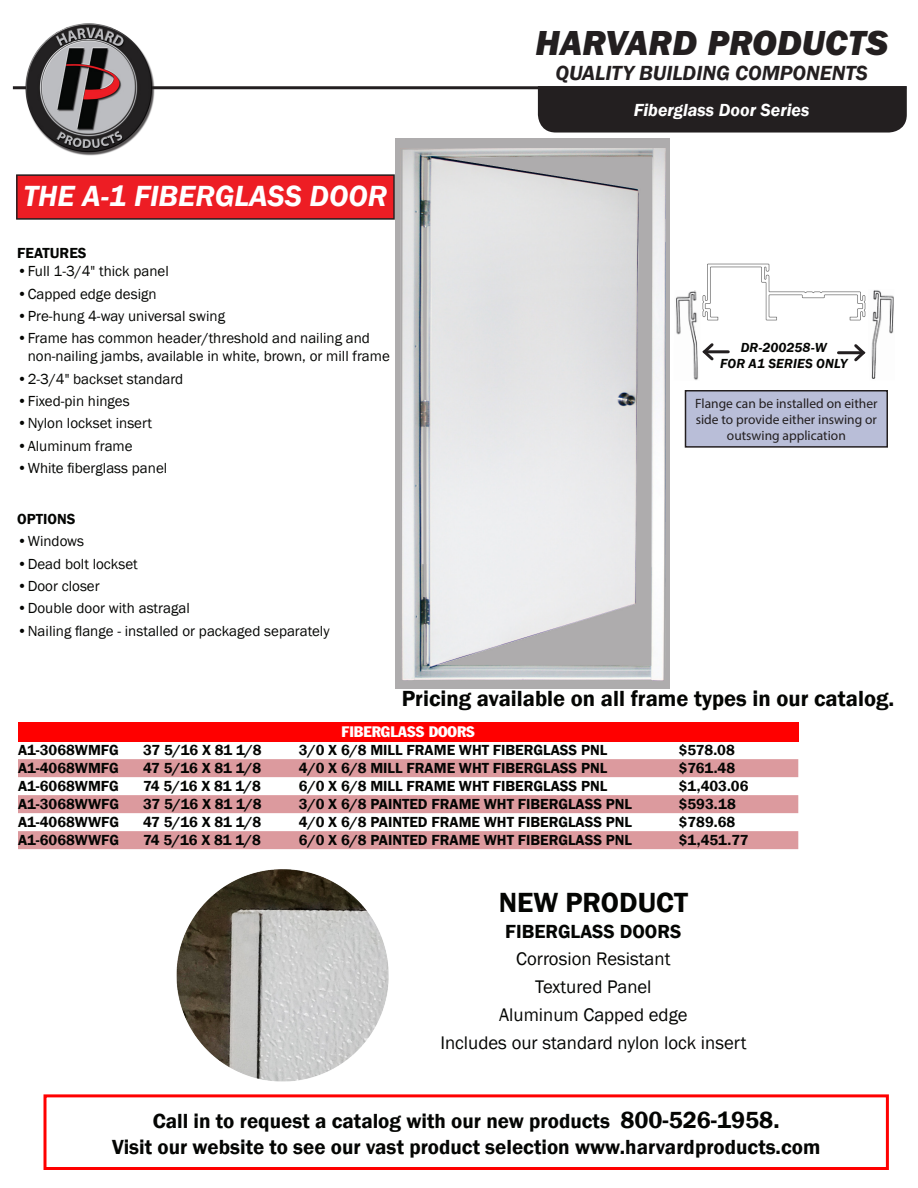
<style>
.page{position:relative;width:918px;height:1188px;background:#fff}
.page>*{position:absolute;margin:0;border:0;box-sizing:border-box;transform-origin:0 0}
.t1{font:italic 800 36px "Franklin Gothic";color:#231f20}
.t2{font:italic 600 30px "Franklin Gothic";color:#fff}
.Features_and_Options{font:600 28.5px "Franklin Gothic";color:#040503}
.Features_and_Options-2{font:600 22.5px "Franklin Gothic";color:#040503}
.Features_and_Options-3{font:600 21px "Franklin Gothic";color:#040503}
.t3{font:italic 600 21px "Franklin Gothic";color:#231f20}
.Features_and_Options-4{font:600 19.5px "Franklin Gothic";color:#040503}
.Features_and_Options-5{font:18.75px "Franklin Gothic";color:#040503}
.t4{font:italic 600 18px "Franklin Gothic";color:#fff}
.Options_after_Featur{font:600 15px "Franklin Gothic";color:#040503}
.Bullets{font:15px/18px "Franklin Gothic";color:#040503}
.t5{font:condensed 15px "Franklin Gothic";color:#fff;scale:1.1 1}
.Bullets-2{font:13.5px/16.2px "Myriad Pro";color:#231f20;text-align:center}
.t6{font:italic 600 13.5px "Franklin Gothic";letter-spacing:.01em;color:#040503}
.s1{font-size:24px}
</style>
<div class="page">
<div style="left:395px;top:138px;width:275px;height:550px;background:#aeacad"></div>
<img style="left:176px;top:869px;width:213px;height:213px">
<div style="left:44px;top:1094px;width:845px;height:76px;border:3px solid #f00"></div>
<div style="left:538px;top:86px;width:369px;height:47px;background:#231f20"></div>
<hr style="left:13px;top:86px;width:893px;height:3px;background:#231f20">
<div style="left:17px;top:175px;width:377px;height:44px;background:#ed1d24"></div>
<div style="left:16px;top:174px;width:379px;height:46px;border:2px solid #231f20"></div>
<div style="left:18px;top:722px;width:780px;height:19px;background:#f00"></div>
<svg style="left:18px;top:759px;width:780px;height:90px;fill:#dc9a9e"></svg>
<div style="left:686px;top:391px;width:201px;height:56px;background:#b9bed8"></div>
<div style="left:685px;top:390px;width:203px;height:58px;border:2px solid #231f20"></div>
<img style="left:702px;top:263px;width:164px;height:58px">
<img style="left:871px;top:290px;width:23px;height:89px">
<img style="left:676px;top:290px;width:23px;height:90px">
<img style="left:18px;top:23px;width:142px;height:133px">
<hr style="left:838px;top:351px;width:25px;height:3px;background:#231f20">
<svg style="left:851px;top:344px;width:15px;height:18px"></svg>
<hr style="left:704px;top:350px;width:24px;height:3px;background:#231f20">
<svg style="left:702px;top:343px;width:14px;height:18px"></svg>
<img style="left:402px;top:149px;width:264px;height:532px">
<p class="t1" style="left:536px;top:22px;width:354px">HARVARD PRODUCTS</p>
<p class="t3" style="left:555px;top:60px;width:314px">QUALITY BUILDING COMPONENTS</p>
<p class="t4" style="left:634px;top:98px;width:177px">Fiberglass Door Series</p>
<p class="t2" style="left:24px;top:176px;width:365px">THE A-1 FIBERGLASS DOOR</p>
<p class="Options_after_Featur" style="left:17px;top:244px;width:71px">FEATURES</p>
<p class="Bullets" style="left:17px;top:263px;width:153px">•Full 1-3/4" thick panel</p>
<p class="Bullets" style="left:17px;top:285px;width:141px">•Capped edge design</p>
<p class="Bullets" style="left:17px;top:307px;width:209px">•Pre-hung 4-way universal swing</p>
<p class="Bullets" style="left:28px;top:330px;width:364px;text-indent:-10px">•Frame has common header/threshold and nailing and non-nailing jambs, available in white, brown, or mill frame</p>
<p class="Bullets" style="left:17px;top:370px;width:167px">•2-3/4" backset standard</p>
<p class="Bullets" style="left:17px;top:392px;width:114px">•Fixed-pin hinges</p>
<p class="Bullets" style="left:17px;top:415px;width:136px">•Nylon lockset insert</p>
<p class="Bullets" style="left:17px;top:437px;width:117px">•Aluminum frame</p>
<p class="Bullets" style="left:17px;top:459px;width:152px">• White fiberglass panel</p>
<p class="Options_after_Featur" style="left:17px;top:510px;width:60px">OPTIONS</p>
<p class="Bullets" style="left:17px;top:533px;width:68px">•Windows</p>
<p class="Bullets" style="left:17px;top:555px;width:122px">•Dead bolt lockset</p>
<p class="Bullets" style="left:17px;top:577px;width:84px">•Door closer</p>
<p class="Bullets" style="left:17px;top:600px;width:174px">•Double door with astragal</p>
<p class="Bullets" style="left:17px;top:622px;width:314px">• Nailing flange - installed or packaged separately</p>
<p class="t6" style="left:741px;top:338px;width:88px">DR-200258-W</p>
<p class="t6" style="left:720px;top:355px;width:128px">FOR A1 SERIES ONLY</p>
<p class="Bullets-2" style="left:695px;top:395px;width:184px">Flange can be installed on either side to provide either inswing or outswing application</p>
<p class="Features_and_Options-2" style="left:402px;top:685px;width:494px">Pricing available on all frame types in our catalog.</p>
<p class="t5" style="left:341px;top:723px;width:123px">FIBERGLASS DOORS</p>
<p class="Options_after_Featur" style="left:18px;top:741px;width:102px">A1-3068WMFG</p>
<p class="Options_after_Featur" style="left:143px;top:741px;width:120px">37 5/16 X 81 1/8</p>
<p class="Options_after_Featur" style="left:299px;top:741px;width:310px">3/0 X 6/8 MILL FRAME WHT FIBERGLASS PNL</p>
<p class="Options_after_Featur" style="left:679px;top:741px;width:58px">$578.08</p>
<p class="Options_after_Featur" style="left:18px;top:759px;width:102px">A1-4068WMFG</p>
<p class="Options_after_Featur" style="left:143px;top:759px;width:120px">47 5/16 X 81 1/8</p>
<p class="Options_after_Featur" style="left:299px;top:759px;width:310px">4/0 X 6/8 MILL FRAME WHT FIBERGLASS PNL</p>
<p class="Options_after_Featur" style="left:679px;top:759px;width:58px">$761.48</p>
<p class="Options_after_Featur" style="left:18px;top:777px;width:102px">A1-6068WMFG</p>
<p class="Options_after_Featur" style="left:143px;top:777px;width:119px">74 5/16 X 81 1/8</p>
<p class="Options_after_Featur" style="left:299px;top:777px;width:310px">6/0 X 6/8 MILL FRAME WHT FIBERGLASS PNL</p>
<p class="Options_after_Featur" style="left:679px;top:777px;width:71px">$1,403.06</p>
<p class="Options_after_Featur" style="left:18px;top:795px;width:103px">A1-3068WWFG</p>
<p class="Options_after_Featur" style="left:143px;top:795px;width:120px">37 5/16 X 81 1/8</p>
<p class="Options_after_Featur" style="left:299px;top:795px;width:335px">3/0 X 6/8 PAINTED FRAME WHT FIBERGLASS PNL</p>
<p class="Options_after_Featur" style="left:679px;top:795px;width:59px">$593.18</p>
<p class="Options_after_Featur" style="left:18px;top:813px;width:103px">A1-4068WWFG</p>
<p class="Options_after_Featur" style="left:143px;top:813px;width:120px">47 5/16 X 81 1/8</p>
<p class="Options_after_Featur" style="left:299px;top:813px;width:335px">4/0 X 6/8 PAINTED FRAME WHT FIBERGLASS PNL</p>
<p class="Options_after_Featur" style="left:679px;top:813px;width:58px">$789.68</p>
<p class="Options_after_Featur" style="left:18px;top:831px;width:103px">A1-6068WWFG</p>
<p class="Options_after_Featur" style="left:143px;top:831px;width:119px">74 5/16 X 81 1/8</p>
<p class="Options_after_Featur" style="left:299px;top:831px;width:335px">6/0 X 6/8 PAINTED FRAME WHT FIBERGLASS PNL</p>
<p class="Options_after_Featur" style="left:679px;top:831px;width:71px">$1,451.77</p>
<p class="Features_and_Options" style="left:499px;top:884px;width:191px">NEW PRODUCT</p>
<p class="Features_and_Options-4" style="left:505px;top:919px;width:178px">FIBERGLASS DOORS</p>
<p class="Features_and_Options-5" style="left:516px;top:948px;width:156px">Corrosion Resistant</p>
<p class="Features_and_Options-5" style="left:535px;top:975px;width:118px">Textured Panel</p>
<p class="Features_and_Options-5" style="left:499px;top:1003px;width:190px">Aluminum Capped edge</p>
<p class="Features_and_Options-5" style="left:440px;top:1031px;width:308px">Includes our standard nylon lock insert</p>
<p class="Features_and_Options-3" style="left:153px;top:1108px;width:628px">Call in to request a catalog with our new products <span class="s1">800-526-1958.</span></p>
<p class="Features_and_Options-3" style="left:112px;top:1134px;width:710px">Visit our website to see our vast product selection www.harvardproducts.com</p>
</div>
